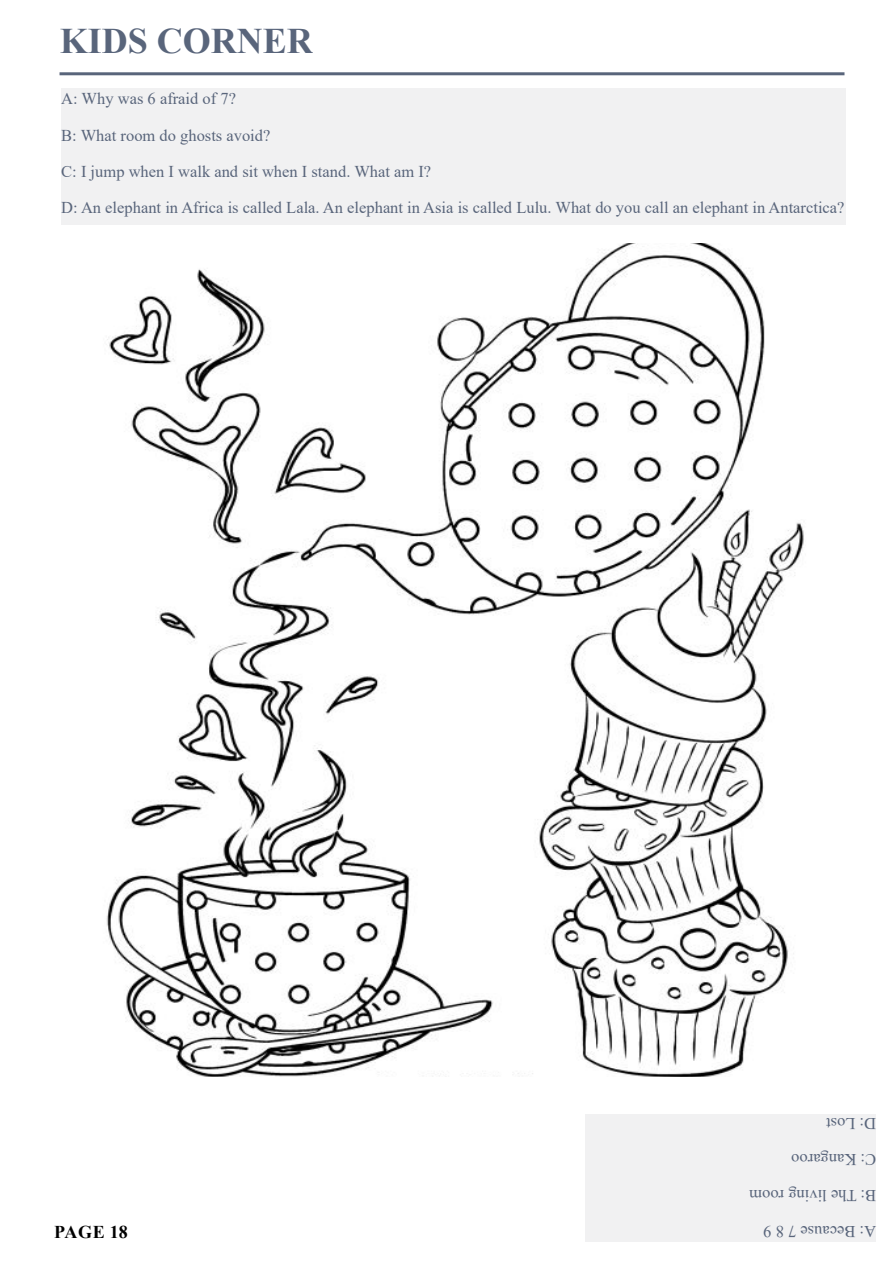
<style>
.page{position:relative;width:893px;height:1263px;background:#fff}
.page>*{position:absolute;margin:0;border:0;box-sizing:border-box;transform-origin:0 0}
.t1{font:700 36px "Times New Roman";color:#59657b}
.t2{font:700 18px "Times New Roman";letter-spacing:.015em;color:#000}
.t3{font:16.5px/36px "Times New Roman";color:#59657b}
</style>
<div class="page">
<hr style="left:60px;top:72px;width:784px;height:3px;background:#59657b">
<img style="left:106px;top:243px;width:698px;height:834px">
<div style="left:585px;top:1114px;width:291px;height:128px;background:#f1f1f2"></div>
<div style="left:61px;top:89px;width:785px;height:136px;background:#f1f1f2"></div>
<h1 class="t1" style="left:60px;top:15px;width:255px">KIDS CORNER</h1>
<p class="t3" style="left:61px;top:80px;width:785px">A: Why was 6 afraid of 7?<br>B: What room do ghosts avoid?<br>C: I jump when I walk and sit when I stand. What am I?<br>D: An elephant in Africa is called Lala. An elephant in Asia is called Lulu. What do you call an elephant in Antarctica?</p>
<p class="t2" style="left:54px;top:1219px;width:75px">PAGE 18</p>
<p class="t3" style="left:876px;top:1250px;width:128px;rotate:-180deg">A: Because 7 8 9<br>B: The living room<br>C: Kangaroo<br>D: Lost</p>
</div>
